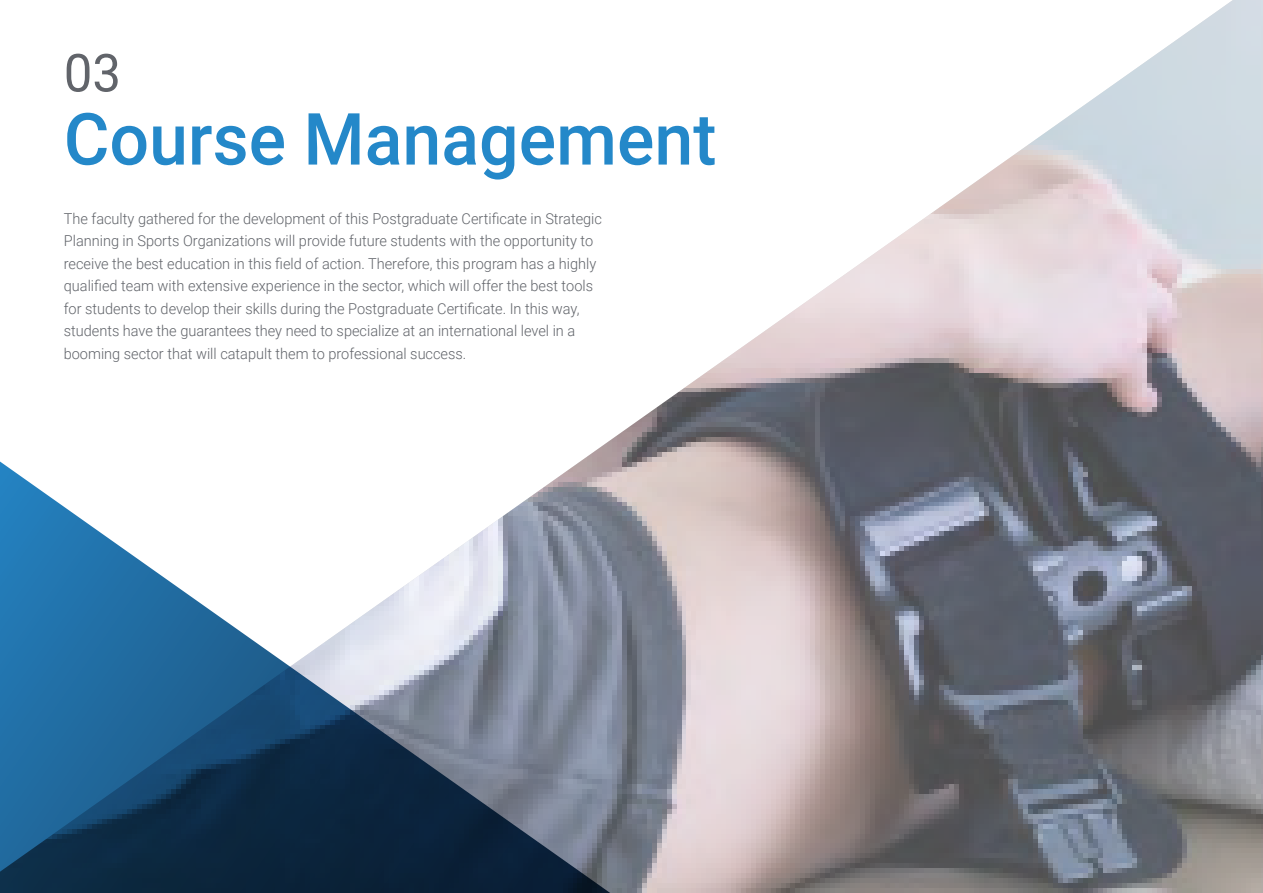
<style>
.page{position:relative;width:1263px;height:893px;background:#fff}
.page>*{position:absolute;margin:0;border:0;box-sizing:border-box;transform-origin:0 0}
.t1{font:500 72px "Roboto";color:#2488c9}
.t2{font:52.5px "Roboto";color:#61646a}
.t3{font:300 15px/22.5px "Roboto";color:#61646a}
</style>
<div class="page">
<img style="left:602px;top:0;width:661px;height:893px">
<svg style="left:0;top:446px;width:640px;height:447px"></svg>
<h2 class="t2" style="left:64px;top:36px;width:59px">03</h2>
<h1 class="t1" style="left:64px;top:89px;width:654px">Course Management</h1>
<p class="t3" style="left:64px;top:207px;width:540px">The faculty gathered for the development of this Postgraduate Certificate in Strategic Planning in Sports Organizations will provide future students with the opportunity to receive the best education in this field of action. Therefore, this program has a highly qualified team with extensive experience in the sector, which will offer the best tools for students to develop their skills during the Postgraduate Certificate. In this way, students have the guarantees they need to specialize at an international level in a booming sector that will catapult them to professional success.</p>
</div>
